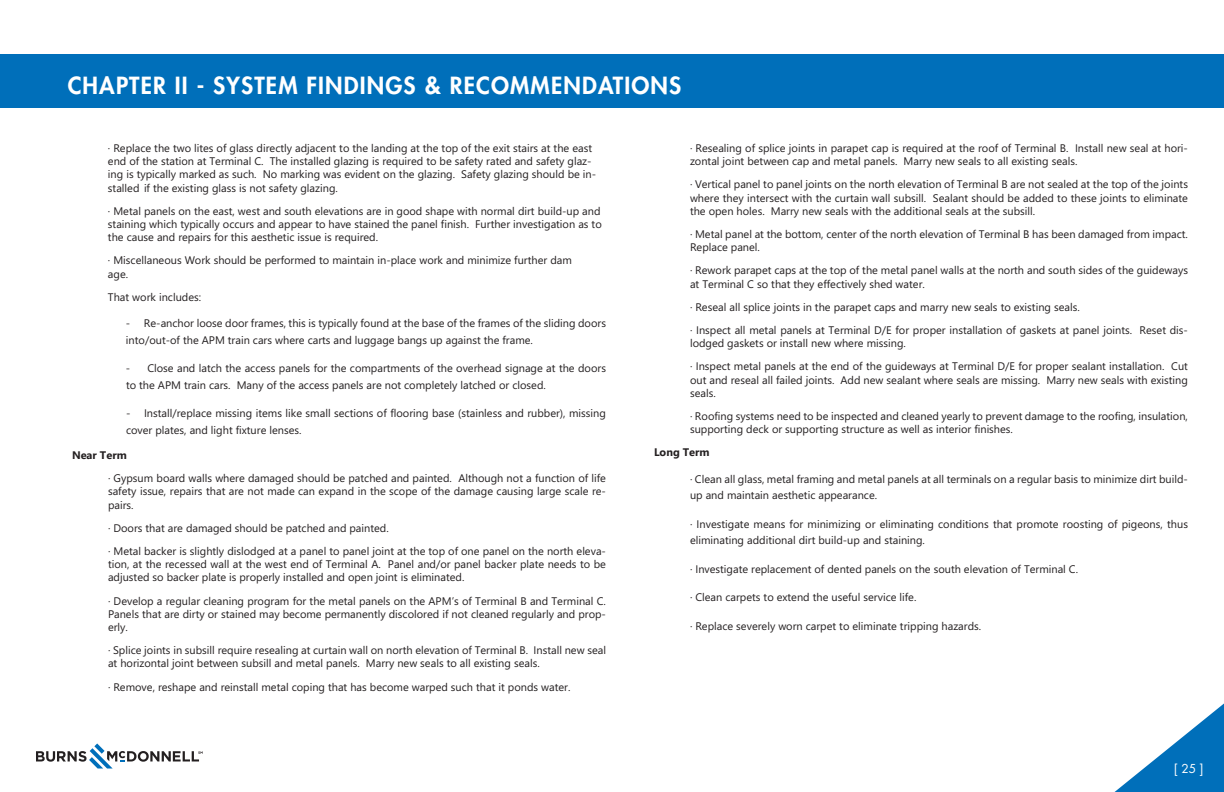
<style>
.page{position:relative;width:1224px;height:792px;background:#fff}
.page>*{position:absolute;margin:0;border:0;box-sizing:border-box;transform-origin:0 0}
.t1{font:800 23px "Futura";letter-spacing:.05em;color:#fff}
.t2{font:12px "Futura";color:#fff}
.t3{font:11px/13.2px "Segoe WP";color:#231f20}
.t4{font:700 11px "Segoe WP";color:#231f20}
</style>
<div class="page">
<svg style="left:1114px;top:703px;width:110px;height:89px"></svg>
<svg style="left:36px;top:743px;width:167px;height:26px"></svg>
<div style="left:0;top:54px;width:1224px;height:54px;background:#006fba"></div>
<h1 class="t1" style="left:68px;top:70px;width:615px">CHAPTER II - SYSTEM FINDINGS &amp; RECOMMENDATIONS</h1>
<p class="t3" style="left:108px;top:141px;width:490px">· Replace the two lites of glass directly adjacent to the landing at the top of the exit stairs at the east end of the station at Terminal C. The installed glazing is required to be safety rated and safety glaz&shy;ing is typically marked as such. No marking was evident on the glazing. Safety glazing should be in&shy;stalled if the existing glass is not safety glazing.</p>
<p class="t3" style="left:108px;top:204px;width:495px;text-align:justify">· Metal panels on the east, west and south elevations are in good shape with normal dirt build-up and staining which typically occurs and appear to have stained the panel finish. Further investigation as to the cause and repairs for this aesthetic issue is required.</p>
<p class="t3" style="left:108px;top:254px;width:465px">· Miscellaneous Work should be performed to maintain in-place work and minimize further dam age.</p>
<p class="t3" style="left:108px;top:290px;width:95px">That work includes:</p>
<p class="t3" style="left:126px;top:315px;width:482px;line-height:16.5px">- Re-anchor loose door frames, this is typically found at the base of the frames of the sliding doors into/out-of the APM train cars where carts and luggage bangs up against the frame.</p>
<p class="t3" style="left:126px;top:360px;width:482px;line-height:16.5px">- Close and latch the access panels for the compartments of the overhead signage at the doors to the APM train cars. Many of the access panels are not completely latched or closed.</p>
<p class="t3" style="left:126px;top:405px;width:481px;line-height:16.5px">- Install/replace missing items like small sections of flooring base (stainless and rubber), missing cover plates, and light fixture lenses.</p>
<p class="t4" style="left:72px;top:448px;width:56px">Near Term</p>
<p class="t3" style="left:108px;top:472px;width:500px;text-align:justify">· Gypsum board walls where damaged should be patched and painted. Although not a function of life safety issue, repairs that are not made can expand in the scope of the damage causing large scale re&shy;pairs.</p>
<p class="t3" style="left:108px;top:516px;width:500px;line-height:23.2px">· Doors that are damaged should be patched and painted.<br>· Metal backer is slightly dislodged at a panel to panel joint at the top of one panel on the north eleva-</p>
<p class="t3" style="left:108px;top:558px;width:500px">tion, at the recessed wall at the west end of Terminal A. Panel and/or panel backer plate needs to be adjusted so backer plate is properly installed and open joint is eliminated.</p>
<p class="t3" style="left:108px;top:594px;width:500px;text-align:justify">· Develop a regular cleaning program for the metal panels on the APM’s of Terminal B and Terminal C.<br>Panels that are dirty or stained may become permanently discolored if not cleaned regularly and prop&shy;erly.</p>
<p class="t3" style="left:108px;top:644px;width:500px">· Splice joints in subsill require resealing at curtain wall on north elevation of Terminal B. Install new seal at horizontal joint between subsill and metal panels. Marry new seals to all existing seals.</p>
<p class="t3" style="left:108px;top:680px;width:464px">· Remove, reshape and reinstall metal coping that has become warped such that it ponds water.</p>
<p class="t3" style="left:690px;top:141px;width:499px">· Resealing of splice joints in parapet cap is required at the roof of Terminal B. Install new seal at hori&shy;zontal joint between cap and metal panels. Marry new seals to all existing seals.</p>
<p class="t3" style="left:690px;top:178px;width:500px;text-align:justify">· Vertical panel to panel joints on the north elevation of Terminal B are not sealed at the top of the joints where they intersect with the curtain wall subsill. Sealant should be added to these joints to eliminate the open holes. Marry new seals with the additional seals at the subsill.</p>
<p class="t3" style="left:690px;top:227px;width:500px">· Metal panel at the bottom, center of the north elevation of Terminal B has been damaged from impact.<br>Replace panel.</p>
<p class="t3" style="left:690px;top:264px;width:500px">· Rework parapet caps at the top of the metal panel walls at the north and south sides of the guideways at Terminal C so that they effectively shed water.</p>
<p class="t3" style="left:690px;top:295px;width:500px;line-height:23.2px">· Reseal all splice joints in the parapet caps and marry new seals to existing seals.<br>· Inspect all metal panels at Terminal D/E for proper installation of gaskets at panel joints. Reset dis-</p>
<p class="t3" style="left:690px;top:332px;width:500px;line-height:23.2px">lodged gaskets or install new where missing.<br>· Inspect metal panels at the end of the guideways at Terminal D/E for proper sealant installation. Cut</p>
<p class="t3" style="left:690px;top:373px;width:500px">out and reseal all failed joints. Add new sealant where seals are missing. Marry new seals with existing seals.</p>
<p class="t3" style="left:690px;top:409px;width:500px">· Roofing systems need to be inspected and cleaned yearly to prevent damage to the roofing, insulation, supporting deck or supporting structure as well as interior finishes.</p>
<p class="t4" style="left:654px;top:446px;width:57px">Long Term</p>
<p class="t3" style="left:690px;top:471px;width:500px;line-height:16.5px">· Clean all glass, metal framing and metal panels at all terminals on a regular basis to minimize dirt build&shy;up and maintain aesthetic appearance.</p>
<p class="t3" style="left:690px;top:516px;width:500px;line-height:16.5px">· Investigate means for minimizing or eliminating conditions that promote roosting of pigeons, thus eliminating additional dirt build-up and staining.</p>
<p class="t3" style="left:690px;top:562px;width:390px">· Investigate replacement of dented panels on the south elevation of Terminal C.</p>
<p class="t3" style="left:690px;top:591px;width:228px">· Clean carpets to extend the useful service life.</p>
<p class="t3" style="left:690px;top:619px;width:293px">· Replace severely worn carpet to eliminate tripping hazards.</p>
<p class="t2" style="left:1174px;top:761px;width:31px">[ 25 ]</p>
</div>
